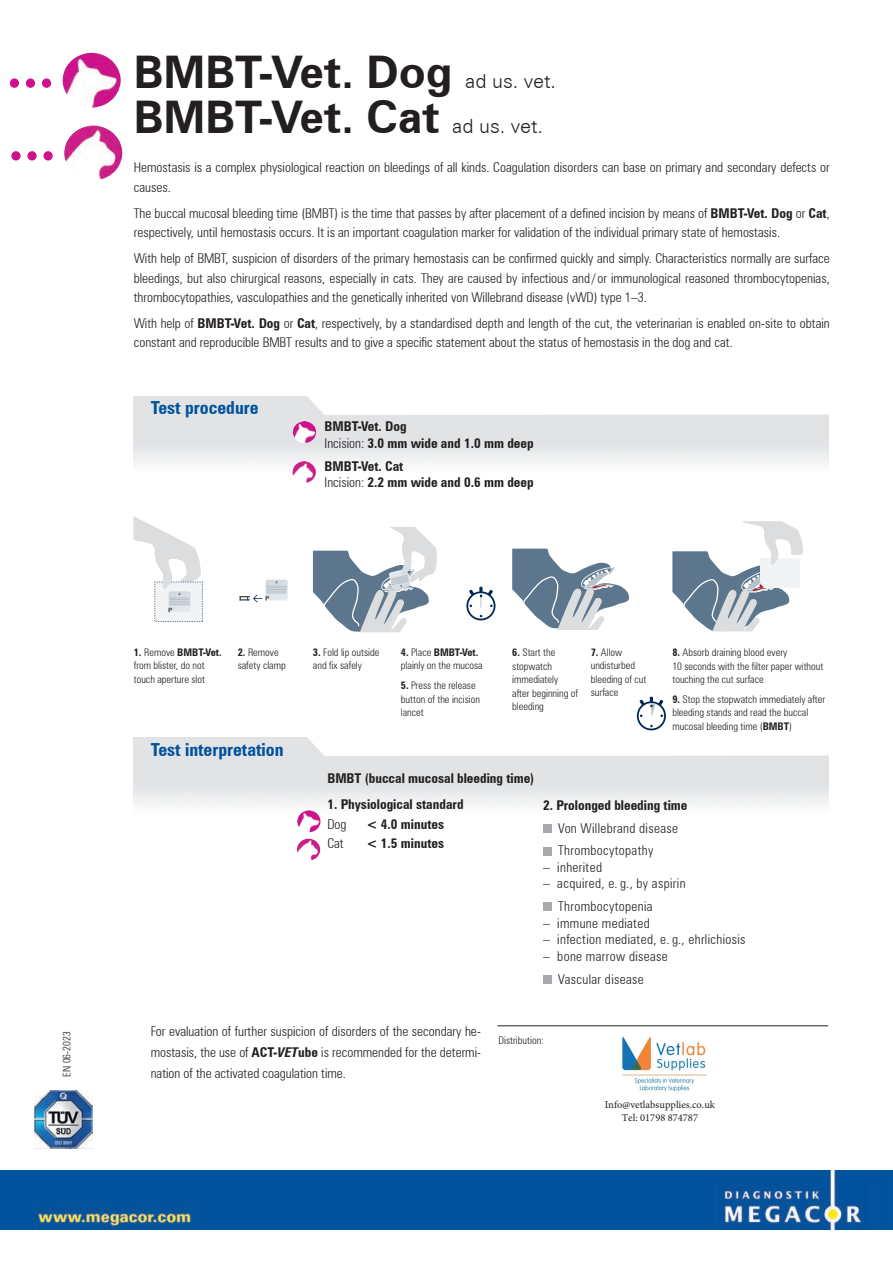
<style>
.page{position:relative;width:893px;height:1263px;background:#fff}
.page>*{position:absolute;margin:0;border:0;box-sizing:border-box;transform-origin:0 0}
.t1{font:700 45px "Zurich BT";color:#231f20}
.t2{font:300 19.5px "Zurich BT";color:#231f20}
.t3{font:700 condensed 18px "Zurich BT";color:#01529e}
.t4{font:300 condensed 13.5px/19.5px "Zurich BT";color:#231f20}
.t5{font:700 condensed 13.5px/16.5px "Zurich BT";color:#231f20}
.t6{font:300 condensed 13.5px/23px "Zurich BT";letter-spacing:.025em;color:#231f20}
.t7{font:300 condensed 10.5px/13.5px "Zurich BT";color:#231f20}
.t8{font:10.5px/12.6px "Minion Pro";color:#221e1f;text-align:center}
.s1{font-weight:700}
.s2{font-weight:300}
.s3{font-weight:700;font-style:italic}
</style>
<div class="page">
<img style="left:0;top:1170px;width:893px;height:59px">
<img style="left:63px;top:53px;width:58px;height:55px">
<div style="left:42px;top:78px;width:9px;height:10px;background:#ce118c;border-radius:50%"></div>
<div style="left:26px;top:78px;width:9px;height:10px;background:#ce118c;border-radius:50%"></div>
<div style="left:10px;top:78px;width:9px;height:10px;background:#ce118c;border-radius:50%"></div>
<hr style="left:497px;top:1026px;width:331px;height:1px;background:#231f20">
<img style="left:64px;top:126px;width:58px;height:54px">
<svg style="left:43px;top:151px;width:10px;height:10px"></svg>
<svg style="left:27px;top:151px;width:10px;height:10px"></svg>
<svg style="left:11px;top:151px;width:10px;height:10px"></svg>
<img style="left:35px;top:1090px;width:58px;height:58px">
<div style="left:543px;top:824px;width:9px;height:9px;background:#a8a9ad"></div>
<div style="left:543px;top:847px;width:9px;height:8px;background:#a8a9ad"></div>
<div style="left:543px;top:903px;width:9px;height:8px;background:#a8a9ad"></div>
<div style="left:543px;top:975px;width:9px;height:9px;background:#a8a9ad"></div>
<div style="left:155px;top:582px;width:47px;height:40px;background:#f2f3f4"></div>
<div style="left:154px;top:582px;width:49px;height:40px;border:1px dashed #5c778d"></div>
<svg style="left:134px;top:516px;width:67px;height:96px"></svg>
<svg style="left:240px;top:580px;width:48px;height:22px"></svg>
<div style="left:466px;top:591px;width:29px;height:29px;border:2px solid #002853;border-radius:50%"></div>
<svg style="left:488px;top:590px;width:5px;height:5px"></svg>
<svg style="left:469px;top:587px;width:13px;height:20px"></svg>
<div style="left:637px;top:701px;width:29px;height:29px;border:2px solid #002853;border-radius:50%"></div>
<svg style="left:650px;top:697px;width:13px;height:20px"></svg>
<svg style="left:639px;top:700px;width:5px;height:5px"></svg>
<svg style="left:313px;top:527px;width:124px;height:105px"></svg>
<svg style="left:512px;top:549px;width:117px;height:81px"></svg>
<svg style="left:672px;top:521px;width:131px;height:110px"></svg>
<img style="left:293px;top:421px;width:23px;height:22px">
<img style="left:293px;top:461px;width:23px;height:22px">
<img style="left:297px;top:810px;width:24px;height:22px">
<img style="left:297px;top:839px;width:23px;height:22px">
<img style="left:622px;top:1036px;width:85px;height:56px">
<h1 class="t1" style="left:134px;top:45px;width:320px">BMBT-Vet. Dog</h1>
<h2 class="t2" style="left:465px;top:69px;width:92px">ad us. vet.</h2>
<h1 class="t1" style="left:134px;top:90px;width:308px">BMBT-Vet. Cat</h1>
<h2 class="t2" style="left:452px;top:114px;width:92px">ad us. vet.</h2>
<p class="t4" style="left:134px;top:158px;width:697px">Hemostasis is a complex physiological reaction on bleedings of all kinds. Coagulation disorders can base on primary and secondary defects or causes.</p>
<p class="t4" style="left:134px;top:203px;width:697px">The buccal mucosal bleeding time (BMBT) is the time that passes by after placement of a defined incision by means of <span class="s1">BMBT-Vet. Dog</span> or <span class="s1">Cat</span>, respectively, until hemostasis occurs. It is an important coagulation marker for validation of the individual primary state of hemostasis.</p>
<p class="t4" style="left:134px;top:248px;width:697px;text-align:justify">With help of BMBT, suspicion of disorders of the primary hemostasis can be confirmed quickly and simply. Characteristics normally are surface bleedings, but also chirurgical reasons, especially in cats. They are caused by infectious and / or immunological reasoned thrombocytopenias, thrombocytopathies, vasculopathies and the genetically inherited von Willebrand disease (vWD) type 1–3.</p>
<p class="t4" style="left:134px;top:313px;width:697px">With help of <span class="s1">BMBT-Vet. Dog</span> or <span class="s1">Cat</span>, respectively, by a standardised depth and length of the cut, the veterinarian is enabled on-site to obtain constant and reproducible BMBT results and to give a specific statement about the status of hemostasis in the dog and cat.</p>
<h3 class="t3" style="left:151px;top:397px;width:109px">Test procedure</h3>
<p class="t5" style="left:325px;top:418px;width:210px">BMBT-Vet. Dog<br><span class="s2">Incision:</span> 3.0 mm wide and 1.0 mm deep</p>
<p class="t5" style="left:325px;top:458px;width:210px">BMBT-Vet. Cat<br><span class="s2">Incision:</span> 2.2 mm wide and 0.6 mm deep</p>
<p class="t7" style="left:134px;top:645px;width:89px"><span class="s1">1.</span> Remove <span class="s1">BMBT-Vet. </span>from blister, do not touch aperture slot</p>
<p class="t7" style="left:238px;top:645px;width:50px"><span class="s1">2.</span> Remove safety clamp</p>
<p class="t7" style="left:313px;top:645px;width:68px"><span class="s1">3.</span> Fold lip outside and fix safely</p>
<p class="t7" style="left:401px;top:645px;width:83px"><span class="s1">4.</span> Place <span class="s1">BMBT-Vet. </span>plainly on the mucosa</p>
<p class="t7" style="left:401px;top:679px;width:81px"><span class="s1">5.</span> Press the release button of the incision lancet</p>
<h3 class="t3" style="left:151px;top:739px;width:134px">Test interpretation</h3>
<p class="t7" style="left:512px;top:645px;width:67px"><span class="s1">6.</span> Start the stopwatch immediately after beginning of bleeding</p>
<p class="t7" style="left:672px;top:645px;width:153px"><span class="s1">8.</span> Absorb draining blood every<br>10 seconds with the filter paper without touching the cut surface</p>
<p class="t7" style="left:591px;top:645px;width:57px"><span class="s1">7.</span> Allow undisturbed bleeding of cut surface</p>
<p class="t7" style="left:672px;top:692px;width:154px"><span class="s1">9.</span> Stop the stopwatch immediately after bleeding stands and read the buccal mucosal bleeding time (<span class="s1">BMBT</span>)</p>
<p class="t5" style="left:327px;top:770px;width:208px">BMBT (buccal mucosal bleeding time)</p>
<p class="t5" style="left:327px;top:796px;width:138px">1. Physiological standard</p>
<p class="t4" style="left:327px;top:814px;width:21px">Dog</p>
<p class="t5" style="left:366px;top:815px;width:79px">&lt; 4.0 minutes</p>
<p class="t4" style="left:327px;top:833px;width:18px">Cat</p>
<p class="t5" style="left:366px;top:835px;width:79px">&lt; 1.5 minutes</p>
<p class="t5" style="left:543px;top:797px;width:146px">2. Prolonged bleeding time</p>
<p class="t6" style="left:558px;top:816px;width:121px">Von Willebrand disease<br>Thrombocytopathy</p>
<p class="t6" style="left:543px;top:856px;width:60px">– inherited</p>
<p class="t6" style="left:558px;top:872px;width:129px;text-indent:-15px">– acquired, e. g., by aspirin<br>Thrombocytopenia</p>
<p class="t6" style="left:543px;top:911px;width:108px">– immune mediated</p>
<p class="t6" style="left:543px;top:928px;width:204px">– infection mediated, e. g., ehrlichiosis</p>
<p class="t6" style="left:558px;top:944px;width:111px;text-indent:-15px">– bone marrow disease<br>Vascular disease</p>
<p class="t4" style="left:151px;top:1020px;width:332px;line-height:21px;text-align:justify">For evaluation of further suspicion of disorders of the secondary he&shy;mostasis, the use of <span class="s1">ACT-</span><span class="s3">VET</span><span class="s1">ube</span> is recommended for the determi&shy;nation of the activated coagulation time.</p>
<p class="t7" style="left:60px;top:1077px;width:47px;rotate:-90deg">EN 06-2023</p>
<p class="t7" style="left:498px;top:1033px;width:47px">Distribution:</p>
<p class="t8" style="left:605px;top:1098px;width:112px">Info@vetlabsupplies.co.uk<br>Tel: 01798 874787</p>
</div>
